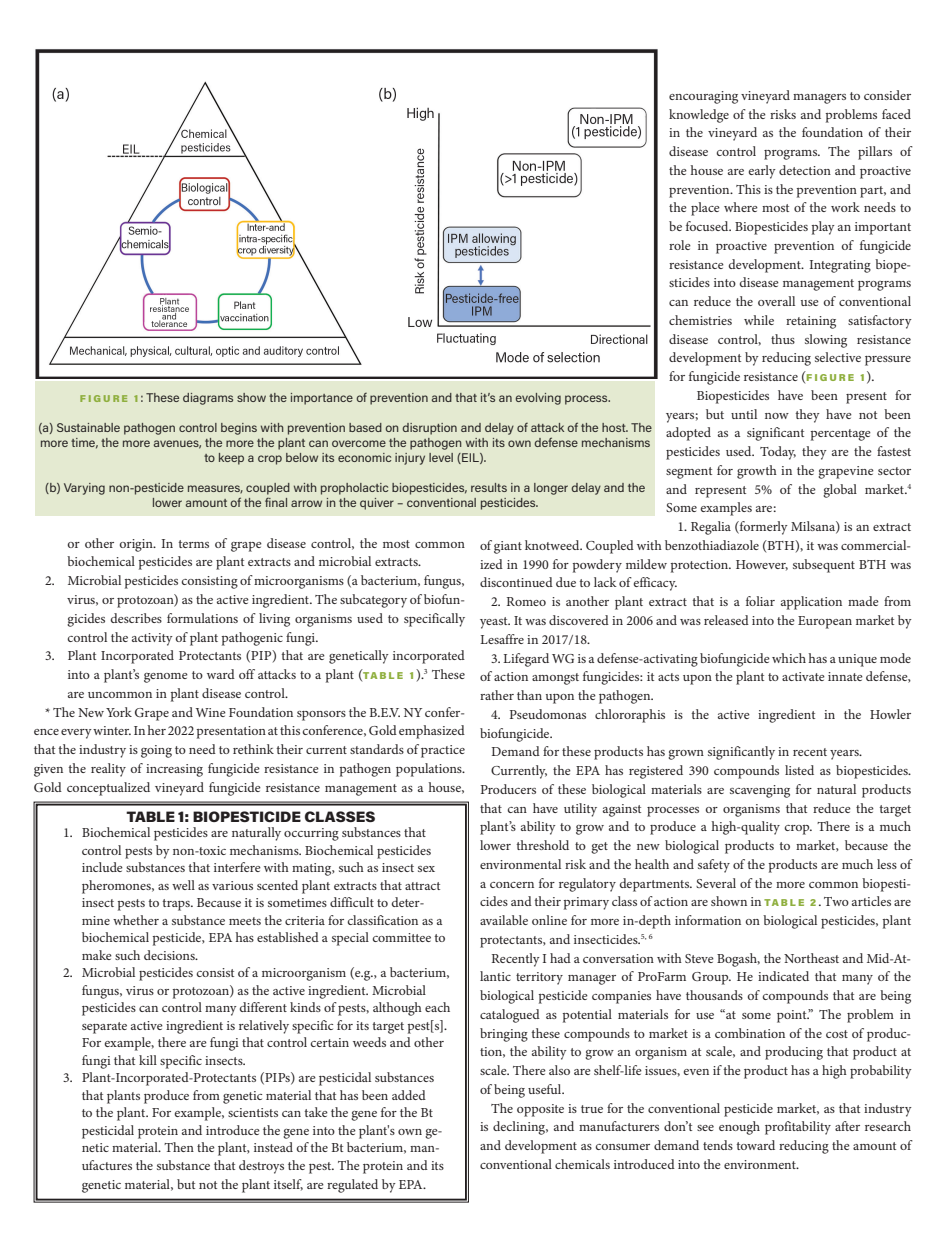
<style>
.page{position:relative;width:945px;height:1238px;background:#fff}
.page>*{position:absolute;margin:0;border:0;box-sizing:border-box;transform-origin:0 0}
.Product_Title_-_All{font:900 15px "Acumin Pro";color:#231f20}
.Text_with_indent{font:13.75px/18.8px "Minion Variable Concept";color:#231f20;text-align:justify}
.List_Paragraph{font:13.75px/17.5px "Minion Variable Concept";color:#231f20}
.Caption_with_shade_G{font:12.5px/15px "Acumin Pro";color:#231f20;text-align:center}
.s1{font-family:"Acumin Pro";font-weight:900;font-size:10px;color:#8faf3e}
.s2{font-weight:900;font-size:10px;color:#8faf3e}
</style>
<div class="page">
<svg style="left:33px;top:801px;width:436px;height:401px"></svg>
<div style="left:36px;top:803px;width:431px;height:397px;border:2px solid #231f20"></div>
<img style="left:35px;top:49px;width:623px;height:329px">
<div style="left:36px;top:381px;width:619px;height:135px;background:#e4ead1"></div>
<p class="Text_with_indent" style="left:669px;top:86px;width:244px">encouraging vineyard managers to consider knowledge of the risks and problems faced in the vineyard as the foundation of their disease control programs. The pillars of the house are early detection and proactive prevention. This is the prevention part, and the place where most of the work needs to be focused. Biopesticides play an important role in proactive prevention of fungicide resistance development. Integrating biope&shy;sticides into disease management programs can reduce the overall use of conventional chemistries while retaining satisfactory disease control, thus slowing resistance development by reducing selective pressure for fungicide resistance (<span class="s1">F I G U R E 1</span> ).</p>
<p class="Text_with_indent" style="left:666px;top:386px;width:247px;text-indent:30px">Biopesticides have been present for years; but until now they have not been adopted as a significant percentage of the pesticides used. Today, they are the fastest segment for growth in the grapevine sector and represent 5% of the global market.<sup>4<br></sup>Some examples are:</p>
<p class="Text_with_indent" style="left:480px;top:517px;width:433px;text-indent:197px">1. Regalia (formerly Milsana) is an extract of giant knotweed. Coupled with benzothiadiazole (BTH), it was commercial&shy;ized in 1990 for powdery mildew protection. However, subsequent BTH was discontinued due to lack of efficacy.</p>
<p class="Text_with_indent" style="left:480px;top:592px;width:433px;text-indent:11px">2. Romeo is another plant extract that is a foliar application made from yeast. It was discovered in 2006 and was released into the European market by Lesaffre in 2017/18.</p>
<p class="Text_with_indent" style="left:480px;top:648px;width:433px;text-indent:11px">3. Lifegard WG is a defense-activating biofungicide which has a unique mode of action amongst fungicides: it acts upon the plant to activate innate defense, rather than upon the pathogen.</p>
<p class="Text_with_indent" style="left:480px;top:705px;width:433px;text-indent:11px">4. Pseudomonas chlororaphis is the active ingredient in the Howler biofungicide.</p>
<p class="Text_with_indent" style="left:491px;top:742px;width:372px">Demand for these products has grown significantly in recent years.</p>
<p class="Text_with_indent" style="left:480px;top:761px;width:433px;text-indent:11px">Currently, the EPA has registered 390 compounds listed as biopesticides.<br>Producers of these biological materials are scavenging for natural products that can have utility against processes or organisms that reduce the target plant’s ability to grow and to produce a high-quality crop. There is a much lower threshold to get the new biological products to market, because the environmental risk and the health and safety of the products are much less of a concern for regulatory departments. Several of the more common biopesti&shy;cides and their primary class of action are shown in <span class="s1">TA B L E 2</span> . Two articles are available online for more in-depth information on biological pesticides, plant protectants, and insecticides.<sup>5,</sup> <sup>6</sup></p>
<p class="Text_with_indent" style="left:480px;top:948px;width:433px;text-indent:11px">Recently I had a conversation with Steve Bogash, the Northeast and Mid-At&shy;lantic territory manager of ProFarm Group. He indicated that many of the biological pesticide companies have thousands of compounds that are being catalogued as potential materials for use “at some point.” The problem in bringing these compounds to market is a combination of the cost of produc&shy;tion, the ability to grow an organism at scale, and producing that product at scale. There also are shelf-life issues, even if the product has a high probability of being useful.</p>
<p class="Text_with_indent" style="left:480px;top:1098px;width:433px;text-indent:11px">The opposite is true for the conventional pesticide market, as that industry is declining, and manufacturers don’t see enough profitability after research and development as consumer demand tends toward reducing the amount of conventional chemicals introduced into the environment.</p>
<p class="Caption_with_shade_G" style="left:80px;top:390px;width:532px"><span class="s2">F I G U R E 1</span> : These diagrams show the importance of prevention and that it’s an evolving process.</p>
<p class="Caption_with_shade_G" style="left:38px;top:420px;width:615px">(a) Sustainable pathogen control begins with prevention based on disruption and delay of attack of the host. The more time, the more avenues, the more the plant can overcome the pathogen with its own defense mechanisms to keep a crop below its economic injury level (EIL).</p>
<p class="Caption_with_shade_G" style="left:45px;top:480px;width:602px">(b) Varying non-pesticide measures, coupled with propholactic biopesticides, results in a longer delay and the lower amount of the final arrow in the quiver – conventional pesticides.</p>
<p class="Text_with_indent" style="left:68px;top:534px;width:399px">or other origin. In terms of grape disease control, the most common biochemical pesticides are plant extracts and microbial extracts.</p>
<p class="Text_with_indent" style="left:68px;top:571px;width:399px;text-indent:-22px">2. Microbial pesticides consisting of microorganisms (a bacterium, fungus, virus, or protozoan) as the active ingredient. The subcategory of biofun&shy;gicides describes formulations of living organisms used to specifically control the activity of plant pathogenic fungi.</p>
<p class="Text_with_indent" style="left:68px;top:646px;width:399px;text-indent:-22px">3. Plant Incorporated Protectants (PIP) that are genetically incorporated into a plant’s genome to ward off attacks to a plant (<span class="s1">TA B L E 1</span> ).<sup>3</sup> These are uncommon in plant disease control.</p>
<p class="Text_with_indent" style="left:34px;top:702px;width:433px;text-indent:11px">* The New York Grape and Wine Foundation sponsors the B.E.V. NY confer&shy;ence every winter. In her 2022 presentation at this conference, Gold emphasized that the industry is going to need to rethink their current standards of practice given the reality of increasing fungicide resistance in pathogen populations.<br>Gold conceptualized vineyard fungicide resistance management as a house,</p>
<p class="Product_Title_-_All" style="left:127px;top:806px;width:250px">TABLE 1: BIOPESTICIDE CLASSES</p>
<p class="List_Paragraph" style="left:82px;top:824px;width:365px;text-indent:-19px">1. Biochemical pesticides are naturally occurring substances that control pests by non-toxic mechanisms. Biochemical pesticides include substances that interfere with mating, such as insect sex pheromones, as well as various scented plant extracts that attract insect pests to traps. Because it is sometimes difficult to deter&shy;mine whether a substance meets the criteria for classification as a biochemical pesticide, EPA has established a special committee to make such decisions.</p>
<p class="List_Paragraph" style="left:82px;top:964px;width:371px;text-indent:-19px">2. Microbial pesticides consist of a microorganism (e.g., a bacterium, fungus, virus or protozoan) as the active ingredient. Microbial pesticides can control many different kinds of pests, although each separate active ingredient is relatively specific for its target pest[s].<br>For example, there are fungi that control certain weeds and other fungi that kill specific insects.</p>
<p class="List_Paragraph" style="left:82px;top:1069px;width:364px;text-indent:-19px">3. Plant-Incorporated-Protectants (PIPs) are pesticidal substances that plants produce from genetic material that has been added<br>to the plant. For example, scientists can take the gene for the Bt pesticidal protein and introduce the gene into the plant's own ge&shy;netic material. Then the plant, instead of the Bt bacterium, man&shy;ufactures the substance that destroys the pest. The protein and its</p>
<p class="List_Paragraph" style="left:82px;top:1175px;width:346px">genetic material, but not the plant itself, are regulated by EPA.</p>
</div>
